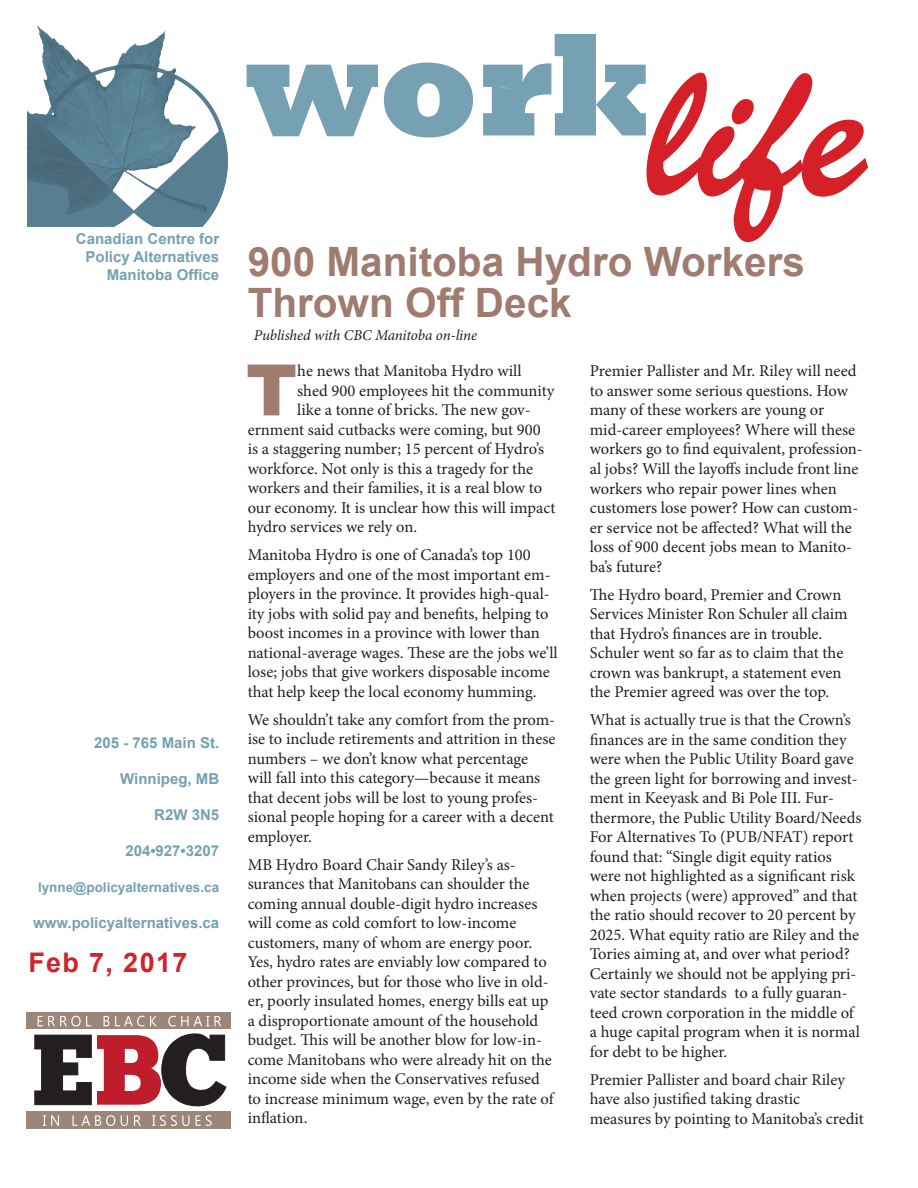
<style>
.page{position:relative;width:918px;height:1188px;background:#fff}
.page>*{position:absolute;margin:0;border:0;box-sizing:border-box;transform-origin:0 0}
.t1{font:800 149.4px "Rockwell";color:#75a1b2;scale:.9 1}
.t2{font:900 70.95px "Arial";color:#9f7c6f}
.t3{font:700 40.5px/40.5px "Arial";color:#9f7c6f}
.t4{font:700 27px "Arial";letter-spacing:.05em;color:#d1232a}
.t5{font:16.5px/19.5px "Minion Pro";letter-spacing:-.005em;color:#231f20}
.t6{font:700 15px/18px "Arial";color:#75a1b2;text-align:right}
.t7{font:italic 15px "Minion Pro";letter-spacing:-.01em;color:#231f20}
.t8{font:700 13.5px "Arial";color:#75a1b2}
.s1{font-family:"Bermuda Script";font-weight:400;font-size:195px;color:#d52027}
</style>
<div class="page">
<svg style="left:498px;top:86px;width:15px;height:5px"></svg>
<div style="left:26px;top:1013px;width:205px;height:16px;background:#9b8679"></div>
<svg style="left:34px;top:1033px;width:193px;height:73px"></svg>
<svg style="left:38px;top:1016px;width:53px;height:11px"></svg>
<svg style="left:104px;top:1016px;width:40px;height:11px"></svg>
<svg style="left:150px;top:1016px;width:7px;height:10px"></svg>
<svg style="left:168px;top:1016px;width:54px;height:11px"></svg>
<div style="left:26px;top:1111px;width:205px;height:18px;background:#9b8679"></div>
<svg style="left:43px;top:1115px;width:16px;height:11px"></svg>
<svg style="left:72px;top:1115px;width:43px;height:11px"></svg>
<svg style="left:121px;top:1115px;width:7px;height:11px"></svg>
<svg style="left:134px;top:1115px;width:7px;height:11px"></svg>
<svg style="left:152px;top:1115px;width:38px;height:11px"></svg>
<svg style="left:196px;top:1115px;width:16px;height:11px"></svg>
<img style="left:28px;top:27px;width:200px;height:199px">
<p class="t6" style="left:76px;top:230px;width:145px">Canadian Centre for<br>Policy Alternatives<br>Manitoba Office</p>
<p class="t6" style="left:94px;top:734px;width:127px">205 - 765 Main St.</p>
<p class="t6" style="left:120px;top:770px;width:101px">Winnipeg, MB</p>
<p class="t6" style="left:154px;top:806px;width:67px">R2W 3N5</p>
<p class="t6" style="left:125px;top:842px;width:95px">204•927•3207</p>
<p class="t8" style="left:38px;top:878px;width:183px">lynne@policyalternatives.ca</p>
<p class="t6" style="left:33px;top:914px;width:188px">www.policyalternatives.ca</p>
<h3 class="t4" style="left:28px;top:944px;width:161px">Feb 7, 2017</h3>
<h1 class="t1" style="left:244px;top:-1px;width:692px">work<span class="s1">life</span></h1>
<h3 class="t3" style="left:248px;top:243px;width:559px">900 Manitoba Hydro Workers<br>Thrown Off Deck</h3>
<p class="t7" style="left:254px;top:325px;width:225px">Published with CBC Manitoba on-line</p>
<h2 class="t2" style="left:246px;top:339px;width:53px">T</h2>
<p class="t5" style="left:297px;top:361px;width:226px">he news that Manitoba Hydro will</p>
<p class="t5" style="left:297px;top:381px;width:259px">shed 900 employees hit the community</p>
<p class="t5" style="left:297px;top:400px;width:235px">like a tonne of bricks. The new gov-</p>
<p class="t5" style="left:248px;top:420px;width:295px">ernment said cutbacks were coming, but 900</p>
<p class="t5" style="left:248px;top:439px;width:298px">is a staggering number; 15 percent of Hydro’s</p>
<p class="t5" style="left:248px;top:459px;width:287px">workforce. Not only is this a tragedy for the</p>
<p class="t5" style="left:248px;top:478px;width:296px">workers and their families, it is a real blow to</p>
<p class="t5" style="left:248px;top:498px;width:309px">our economy. It is unclear how this will impact</p>
<p class="t5" style="left:248px;top:517px;width:171px">hydro services we rely on.</p>
<p class="t5" style="left:248px;top:545px;width:312px">Manitoba Hydro is one of Canada’s top 100 employers and one of the most important em&shy;ployers in the province. It provides high-qual&shy;ity jobs with solid pay and benefits, helping to boost incomes in a province with lower than national-average wages. These are the jobs we’ll lose; jobs that give workers disposable income that help keep the local economy humming.</p>
<p class="t5" style="left:248px;top:710px;width:309px">We shouldn’t take any comfort from the prom&shy;ise to include retirements and attrition in these numbers – we don’t know what percentage will fall into this category—because it means that decent jobs will be lost to young profes&shy;sional people hoping for a career with a decent employer.</p>
<p class="t5" style="left:248px;top:855px;width:308px">MB Hydro Board Chair Sandy Riley’s as&shy;surances that Manitobans can shoulder the coming annual double-digit hydro increases will come as cold comfort to low-income customers, many of whom are energy poor.<br>Yes, hydro rates are enviably low compared to other provinces, but for those who live in old&shy;er, poorly insulated homes, energy bills eat up a disproportionate amount of the household budget. This will be another blow for low-in&shy;come Manitobans who were already hit on the income side when the Conservatives refused to increase minimum wage, even by the rate of inflation.</p>
<p class="t5" style="left:590px;top:362px;width:275px">Premier Pallister and Mr. Riley will need to answer some serious questions. How many of these workers are young or mid-career employees? Where will these workers go to find equivalent, profession&shy;al jobs? Will the layoffs include front line workers who repair power lines when customers lose power? How can custom&shy;er service not be affected? What will the loss of 900 decent jobs mean to Manito&shy;ba’s future?</p>
<p class="t5" style="left:590px;top:585px;width:260px">The Hydro board, Premier and Crown Services Minister Ron Schuler all claim that Hydro’s finances are in trouble.<br>Schuler went so far as to claim that the crown was bankrupt, a statement even the Premier agreed was over the top.</p>
<p class="t5" style="left:590px;top:710px;width:273px">What is actually true is that the Crown’s finances are in the same condition they were when the Public Utility Board gave the green light for borrowing and invest&shy;ment in Keeyask and Bi Pole III. Fur&shy;thermore, the Public Utility Board/Needs For Alternatives To (PUB/NFAT) report found that: “Single digit equity ratios were not highlighted as a significant risk when projects (were) approved” and that the ratio should recover to 20 percent by 2025. What equity ratio are Riley and the Tories aiming at, and over what period?<br>Certainly we should not be applying pri&shy;vate sector standards to a fully guaran&shy;teed crown corporation in the middle of a huge capital program when it is normal for debt to be higher.</p>
<p class="t5" style="left:590px;top:1070px;width:276px">Premier Pallister and board chair Riley have also justified taking drastic measures by pointing to Manitoba’s credit</p>
</div>
